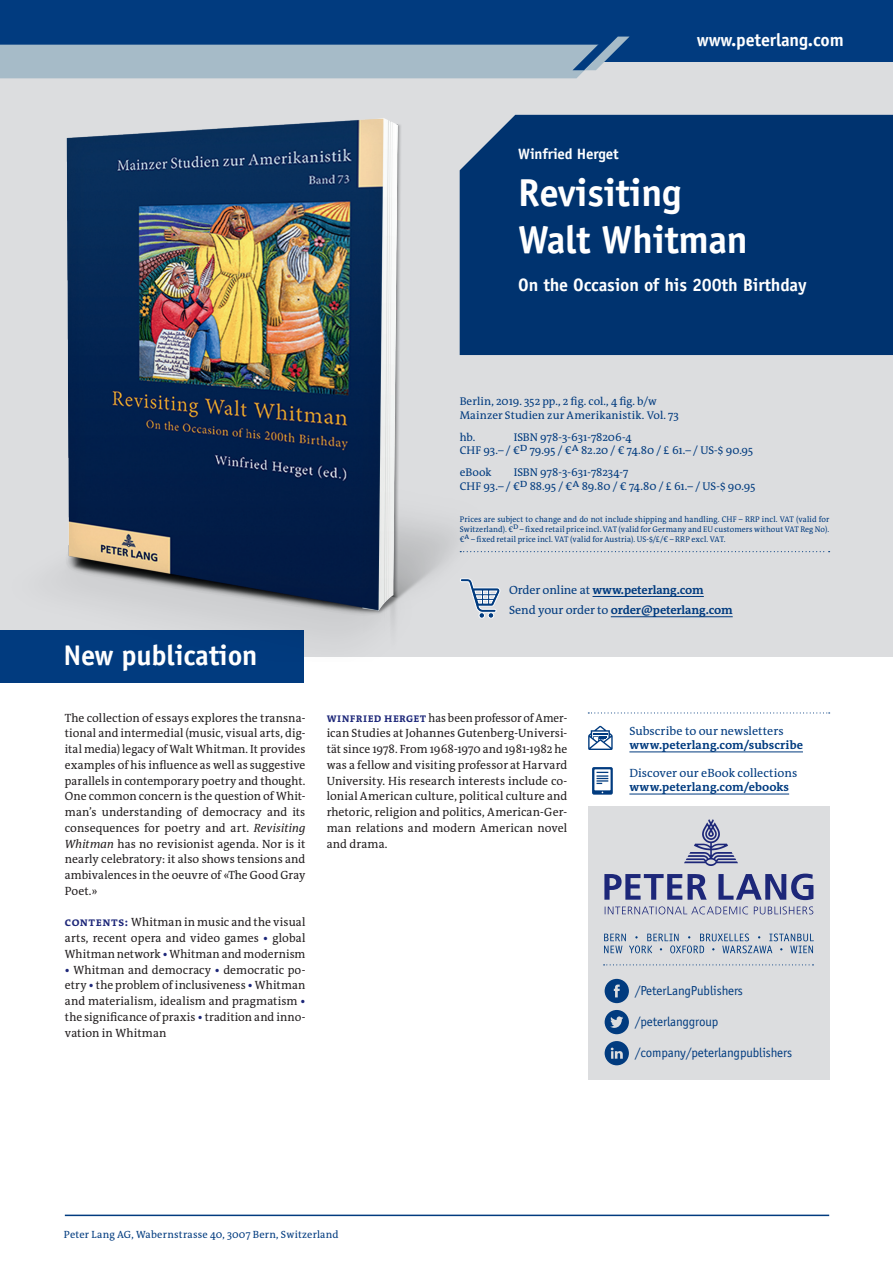
<style>
.page{position:relative;width:893px;height:1263px;background:#fff}
.page>*{position:absolute;margin:0;border:0;box-sizing:border-box;transform-origin:0 0}
.t1{font:700 39px/46.8px "Officina Sans";letter-spacing:-.01em;color:#fff}
.t2{font:700 28.5px "Officina Sans";letter-spacing:-.01em;color:#fff}
.t3{font:700 18px "Officina Sans";letter-spacing:-.01em;color:#fff}
.t4{font:700 15px "Officina Sans";letter-spacing:-.01em;color:#fff}
.t5{font:13.05px "Officina Sans";letter-spacing:-.01em;color:#013b7f}
.t6{font:12px/15.8px "The Antiqua B W5 Plain";letter-spacing:.01em;color:#231f20;text-align:justify}
.t7{font:12px/15.8px "The Antiqua B W5 Plain";letter-spacing:.01em;color:#231f20;text-align:justify;scale:.93 1}
.t8{font:700 12px/20.2px "The Antiqua B W7";color:#013b7f}
.t9{font:12px/15.8px "The Antiqua B W5 Plain";letter-spacing:.01em;color:#231f20;text-align:justify;scale:.96 1}
.t10{font:12px "The Antiqua B W5 Plain";color:#013b7f}
.t11{font:11.25px/13.5px "The Antiqua B W5 Plain";color:#013b7f}
.t12{font:10.5px "The Antiqua B W5 Plain";letter-spacing:.02em;color:#013b7f}
.t13{font:8.25px/9.9px "The Antiqua B W5 Plain";letter-spacing:.015em;color:#013b7f;text-align:justify;scale:.95 1}
.s1{font-style:italic}
.s2{font-family:"The Antiqua B W7";font-weight:700;color:#1d2779}
.s3{font-family:"The Antiqua B W5 Plain";font-weight:400}
</style>
<div class="page">
<div style="left:0;top:49px;width:893px;height:608px;background:#dcdddf"></div>
<div style="left:0;top:0;width:893px;height:62px;background:#013b7f"></div>
<svg style="left:0;top:37px;width:629px;height:41px"></svg>
<div style="left:518px;top:115px;width:375px;height:240px;background:#00336f"></div>
<hr style="left:65px;top:1214px;width:764px;height:2px;background:#013b7f">
<div style="left:0;top:630px;width:303px;height:53px;background:#013b7f"></div>
<div style="left:588px;top:806px;width:241px;height:273px;background:#dcdddf"></div>
<svg style="left:604px;top:873px;width:209px;height:27px"></svg>
<svg style="left:605px;top:906px;width:208px;height:8px"></svg>
<img style="left:685px;top:820px;width:52px;height:45px">
<svg style="left:519px;top:551px;width:311px;height:1px"></svg>
<hr style="left:592px;top:596px;width:112px;height:1px;background:#013b7f">
<hr style="left:611px;top:616px;width:122px;height:1px;background:#013b7f">
<hr style="left:629px;top:752px;width:174px;height:1px;background:#013b7f">
<hr style="left:629px;top:794px;width:160px;height:1px;background:#013b7f">
<svg style="left:588px;top:726px;width:25px;height:24px"></svg>
<svg style="left:592px;top:767px;width:21px;height:28px"></svg>
<svg style="left:605px;top:1041px;width:24px;height:24px"></svg>
<svg style="left:605px;top:979px;width:24px;height:24px"></svg>
<svg style="left:605px;top:1010px;width:24px;height:24px"></svg>
<svg style="left:604px;top:933px;width:210px;height:20px"></svg>
<svg style="left:604px;top:964px;width:209px;height:1px"></svg>
<svg style="left:588px;top:712px;width:242px;height:1px"></svg>
<img style="left:66px;top:114px;width:452px;height:547px">
<h3 class="t3" style="left:697px;top:29px;width:148px">www.peterlang.com</h3>
<p class="t4" style="left:518px;top:145px;width:102px">Winfried Herget</p>
<h1 class="t1" style="left:518px;top:169px;width:231px">Revisiting<br>Walt Whitman</h1>
<h3 class="t3" style="left:518px;top:274px;width:290px">On the Occasion of his 200th Birthday</h3>
<p class="t11" style="left:460px;top:395px;width:221px">Berlin, 2019. 352 pp., 2 fig. col., 4 fig. b/w<br>Mainzer Studien zur Amerikanistik. Vol. 73</p>
<p class="t11" style="left:460px;top:430px;width:17px">hb.</p>
<p class="t11" style="left:460px;top:430px;width:295px;text-indent:54px">ISBN 978-3-631-78206-4<br>CHF 93.– / €D 79.95 / €A 82.20 / € 74.80 / £ 61.– / US-$ 90.95</p>
<p class="t11" style="left:460px;top:466px;width:34px">eBook</p>
<p class="t11" style="left:460px;top:466px;width:297px;text-indent:54px">ISBN 978-3-631-78234-7<br>CHF 93.– / €D 88.95 / €A 89.80 / € 74.80 / £ 61.– / US-$ 90.95</p>
<p class="t13" style="left:460px;top:514px;width:390px">Prices are subject to change and do not include shipping and handling. CHF – RRP incl. VAT (valid for Switzerland). €D – fixed retail price incl. VAT (valid for Germany and EU customers without VAT Reg No). €A – fixed retail price incl. VAT (valid for Austria). US-$/£/€ – RRP excl. VAT.</p>
<h2 class="t2" style="left:64px;top:638px;width:195px">New publication</h2>
<p class="t6" style="left:65px;top:710px;width:242px">The collection of essays explores the transna&shy;tional and intermedial (music, visual arts, dig&shy;ital media) legacy of Walt Whitman. It provides examples of his influence as well as suggestive parallels in contemporary poetry and thought.<br>One common concern is the question of Whit&shy;man’s understanding of democracy and its consequences for poetry and art. <span class="s1">Revisiting Whitman</span> has no revisionist agenda. Nor is it nearly celebratory: it also shows tensions and ambivalences in the oeuvre of «The Good Gray Poet.»</p>
<p class="t9" style="left:65px;top:914px;width:252px"><span class="s2">Contents:</span> Whitman in music and the visual arts, recent opera and video games <span class="s2">•</span> global Whitman network <span class="s2">•</span> Whitman and modernism</p>
<p class="t6" style="left:65px;top:962px;width:242px"><span class="s2">•</span> Whitman and democracy <span class="s2">•</span> democratic po&shy;etry <span class="s2">•</span> the problem of inclusiveness <span class="s2">•</span> Whitman and materialism, idealism and pragmatism <span class="s2">• </span>the significance of praxis <span class="s2">•</span> tradition and inno&shy;vation in Whitman</p>
<p class="t8" style="left:509px;top:580px;width:225px"><span class="s3">Order online at</span> www.peterlang.com<br><span class="s3">Send your order to</span> order@peterlang.com</p>
<p class="t7" style="left:327px;top:710px;width:260px"><span class="s2">Winfried Herget</span> has been professor of Amer&shy;ican Studies at Johannes Gutenberg-Universi&shy;tät since 1978. From 1968-1970 and 1981-1982 he was a fellow and visiting professor at Harvard University. His research interests include co&shy;lonial American culture, political culture and rhetoric, religion and politics, American-Ger&shy;man relations and modern American novel and drama.</p>
<p class="t10" style="left:629px;top:723px;width:156px">Subscribe to our newsletters</p>
<p class="t8" style="left:629px;top:735px;width:175px">www.peterlang.com/subscribe</p>
<p class="t10" style="left:629px;top:765px;width:169px">Discover our eBook collections</p>
<p class="t8" style="left:629px;top:777px;width:161px">www.peterlang.com/ebooks</p>
<p class="t5" style="left:635px;top:982px;width:110px">/PeterLangPublishers</p>
<p class="t5" style="left:635px;top:1013px;width:85px">/peterlanggroup</p>
<p class="t5" style="left:635px;top:1045px;width:159px">/company/peterlangpublishers</p>
<p class="t12" style="left:64px;top:1228px;width:276px">Peter Lang AG, Wabernstrasse 40, 3007 Bern, Switzerland</p>
</div>
